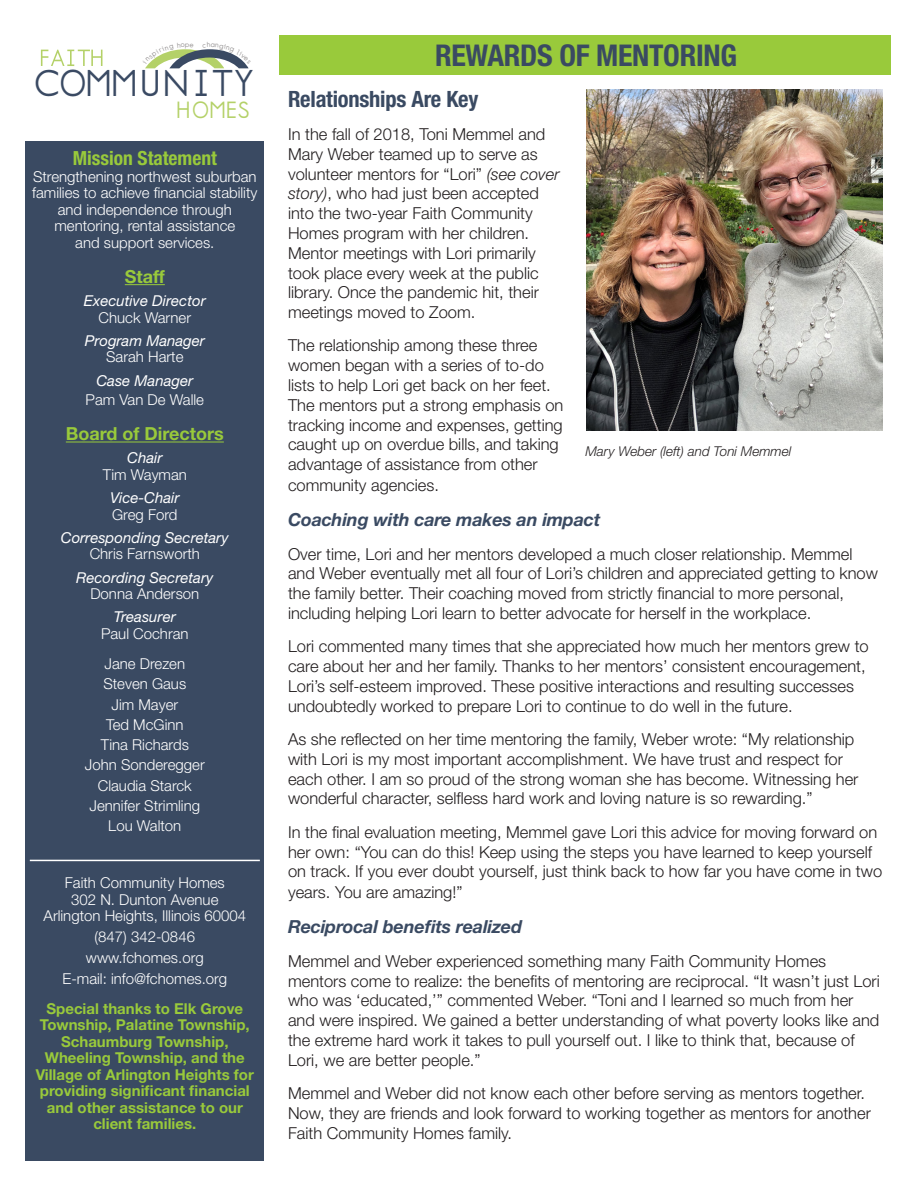
<style>
.page{position:relative;width:918px;height:1188px;background:#fff}
.page>*{position:absolute;margin:0;border:0;box-sizing:border-box;transform-origin:0 0}
.t1{font:45.15px "Normafixed Tryout";letter-spacing:-.03em;color:#3a4a63}
.t2{font:700 condensed 30px "Helvetica Neue";letter-spacing:-.01em;color:#3a4a62}
.t3{font:28.35px "Normafixed Tryout";letter-spacing:-.05em;color:#b4d168}
.t4{font:700 condensed 22.5px "Helvetica Neue";letter-spacing:-.01em;color:#3a4a62}
.t5{font:700 condensed 19.5px "Helvetica Neue";color:#99ca3b}
.t6{font:italic 700 18px "Helvetica Neue";letter-spacing:-.01em;color:#3a4a62}
.t7{font:700 18px "Helvetica Neue";color:#99ca3b}
.t8{font:300 16.5px/19.8px "Helvetica Neue";color:#231f20}
.t9{font:300 15px/16.5px "Helvetica Neue";color:#fff;text-align:center}
.t10{font:700 15px/16.5px "Helvetica Neue";color:#99ca3b;text-align:center}
.t11{font:italic 15px "Helvetica Neue";color:#fff}
.t12{font:italic 300 13.5px "Helvetica Neue";color:#231f20}
.s1{font-style:italic}
</style>
<div class="page">
<svg style="left:41px;top:50px;width:61px;height:16px"></svg>
<div style="left:280px;top:35px;width:611px;height:40px;background:#99ca3b"></div>
<div style="left:26px;top:141px;width:238px;height:1020px;background:#3a4a62"></div>
<hr style="left:125px;top:284px;width:40px;height:1px;background:#99ca3b">
<hr style="left:66px;top:442px;width:158px;height:1px;background:#99ca3b">
<hr style="left:30px;top:860px;width:230px;height:1px;background:#fff">
<img style="left:586px;top:89px;width:297px;height:342px">
<svg style="left:145px;top:49px;width:104px;height:19px"></svg>
<p class="t2" style="left:435px;top:37px;width:304px">REWARDS OF MENTORING</p>
<p class="t1" style="left:34px;top:62px;width:225px">COMMUNITY</p>
<p class="t3" style="left:175px;top:97px;width:79px">HOMES</p>
<p class="t4" style="left:288px;top:85px;width:192px">Relationships Are Key</p>
<p class="t8" style="left:288px;top:124px;width:273px">In the fall of 2018, Toni Memmel and Mary Weber teamed up to serve as volunteer mentors for “Lori” <span class="s1">(see cover story)</span>, who had just been accepted into the two-year Faith Community Homes program with her children.<br>Mentor meetings with Lori primarily took place every week at the public library. Once the pandemic hit, their meetings moved to Zoom.</p>
<p class="t8" style="left:288px;top:335px;width:277px">The relationship among these three women began with a series of to-do lists to help Lori get back on her feet.<br>The mentors put a strong emphasis on tracking income and expenses, getting caught up on overdue bills, and taking advantage of assistance from other community agencies.</p>
<p class="t6" style="left:288px;top:509px;width:314px">Coaching with care makes an impact</p>
<p class="t8" style="left:288px;top:544px;width:591px">Over time, Lori and her mentors developed a much closer relationship. Memmel and Weber eventually met all four of Lori’s children and appreciated getting to know the family better. Their coaching moved from strictly financial to more personal, including helping Lori learn to better advocate for herself in the workplace.</p>
<p class="t8" style="left:288px;top:636px;width:582px">Lori commented many times that she appreciated how much her mentors grew to care about her and her family. Thanks to her mentors’ consistent encouragement, Lori’s self-esteem improved. These positive interactions and resulting successes undoubtedly worked to prepare Lori to continue to do well in the future.</p>
<p class="t8" style="left:288px;top:729px;width:572px">As she reflected on her time mentoring the family, Weber wrote: “My relationship with Lori is my most important accomplishment. We have trust and respect for each other. I am so proud of the strong woman she has become. Witnessing her wonderful character, selfless hard work and loving nature is so rewarding.”</p>
<p class="t8" style="left:288px;top:821px;width:596px;line-height:20.2px">In the final evaluation meeting, Memmel gave Lori this advice for moving forward on her own: “You can do this! Keep using the steps you have learned to keep yourself on track. If you ever doubt yourself, just think back to how far you have come in two years. You are amazing!”</p>
<p class="t6" style="left:288px;top:916px;width:235px">Reciprocal benefits realized</p>
<p class="t8" style="left:288px;top:951px;width:593px">Memmel and Weber experienced something many Faith Community Homes mentors come to realize: the benefits of mentoring are reciprocal. “It wasn’t just Lori who was ‘educated,’” commented Weber. “Toni and I learned so much from her and were inspired. We gained a better understanding of what poverty looks like and the extreme hard work it takes to pull yourself out. I like to think that, because of Lori, we are better people.”</p>
<p class="t8" style="left:288px;top:1083px;width:584px">Memmel and Weber did not know each other before serving as mentors together.<br>Now, they are friends and look forward to working together as mentors for another<br>Faith Community Homes family.</p>
<p class="t5" style="left:73px;top:147px;width:146px">Mission Statement</p>
<p class="t9" style="left:32px;top:168px;width:227px">Strengthening northwest suburban families to achieve financial stability and independence through</p>
<p class="t9" style="left:54px;top:217px;width:182px">mentoring, rental assistance</p>
<p class="t9" style="left:75px;top:234px;width:141px">and support services.</p>
<p class="t7" style="left:125px;top:265px;width:42px">Staff</p>
<p class="t11" style="left:84px;top:292px;width:123px">Executive Director</p>
<p class="t9" style="left:99px;top:309px;width:94px">Chuck Warner</p>
<p class="t11" style="left:85px;top:331px;width:122px">Program Manager</p>
<p class="t9" style="left:106px;top:348px;width:79px">Sarah Harte</p>
<p class="t11" style="left:97px;top:371px;width:98px">Case Manager</p>
<p class="t9" style="left:86px;top:391px;width:120px">Pam Van De Walle</p>
<p class="t7" style="left:66px;top:423px;width:160px">Board of Directors</p>
<p class="t11" style="left:127px;top:449px;width:37px">Chair</p>
<p class="t9" style="left:103px;top:466px;width:86px">Tim Wayman</p>
<p class="t11" style="left:110px;top:489px;width:71px">Vice-Chair</p>
<p class="t9" style="left:112px;top:506px;width:67px">Greg Ford</p>
<p class="t11" style="left:61px;top:529px;width:169px">Corresponding Secretary</p>
<p class="t9" style="left:90px;top:546px;width:112px">Chris Farnsworth</p>
<p class="t11" style="left:76px;top:568px;width:139px">Recording Secretary</p>
<p class="t9" style="left:90px;top:585px;width:110px">Donna Anderson</p>
<p class="t11" style="left:114px;top:608px;width:63px">Treasurer</p>
<p class="t9" style="left:101px;top:625px;width:89px">Paul Cochran</p>
<p class="t9" style="left:105px;top:655px;width:82px">Jane Drezen</p>
<p class="t9" style="left:103px;top:675px;width:84px">Steven Gaus</p>
<p class="t9" style="left:112px;top:696px;width:68px">Jim Mayer</p>
<p class="t9" style="left:106px;top:716px;width:79px">Ted McGinn</p>
<p class="t9" style="left:101px;top:736px;width:90px">Tina Richards</p>
<p class="t9" style="left:85px;top:756px;width:121px">John Sonderegger</p>
<p class="t9" style="left:98px;top:777px;width:95px">Claudia Starck</p>
<p class="t9" style="left:90px;top:797px;width:112px">Jennifer Strimling</p>
<p class="t9" style="left:108px;top:817px;width:75px">Lou Walton</p>
<p class="t12" style="left:585px;top:443px;width:208px">Mary Weber (left) and Toni Memmel</p>
<p class="t9" style="left:65px;top:874px;width:162px">Faith Community Homes</p>
<p class="t9" style="left:71px;top:891px;width:149px">302 N. Dunton Avenue</p>
<p class="t9" style="left:44px;top:907px;width:204px">Arlington Heights, Illinois 60004</p>
<p class="t9" style="left:95px;top:928px;width:102px">(847) 342-0846</p>
<p class="t9" style="left:86px;top:949px;width:119px">www.fchomes.org</p>
<p class="t9" style="left:62px;top:970px;width:166px">E-mail: info@fchomes.org</p>
<p class="t10" style="left:40px;top:1000px;width:211px">Special thanks to Elk Grove<br>Township, Palatine Township,<br>Schaumburg Township,<br>Wheeling Township, and the</p>
<p class="t10" style="left:36px;top:1066px;width:220px">Village of Arlington Heights for providing significant financial and other assistance to our client families.</p>
</div>
